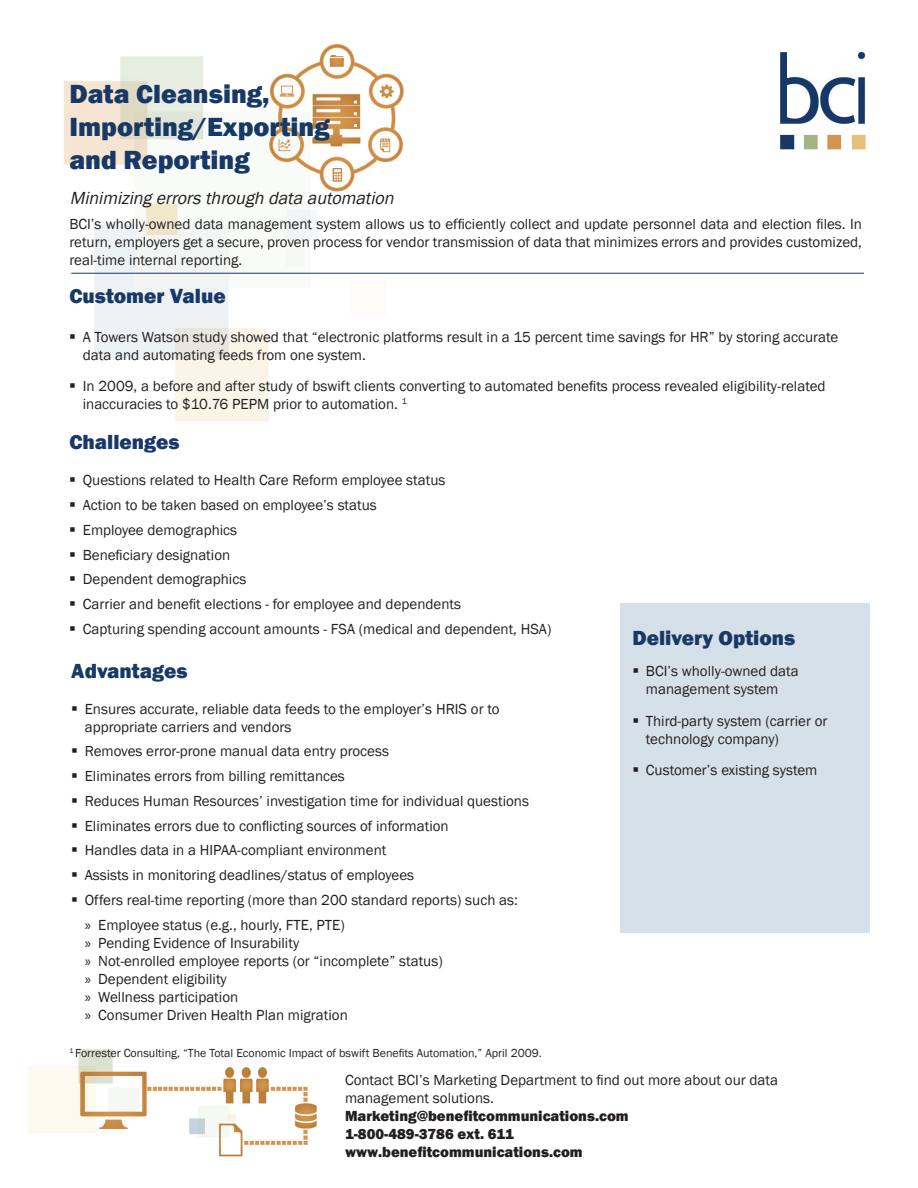
<style>
.page{position:relative;width:918px;height:1188px;background:#fff}
.page>*{position:absolute;margin:0;border:0;box-sizing:border-box;transform-origin:0 0}
.t1{font:800 27px/33px "Franklin Gothic";color:#183866}
.t2{font:800 21px "Franklin Gothic";color:#183866}
.t3{font:italic 18px "Franklin Gothic";color:#231f20}
.t4{font:15px/24.8px "Franklin Gothic";color:#231f20}
.t5{font:800 15px/18px "Franklin Gothic";color:#231f20}
.t6{font:12px "Franklin Gothic";color:#231f20}
.s1{font-family:"Myriad Pro"}
</style>
<div class="page">
<img style="left:29px;top:44px;width:841px;height:1113px">
<hr style="left:71px;top:273px;width:793px;height:1px;background:#183866">
<div style="left:620px;top:603px;width:249px;height:329px;background:#d6e0e9"></div>
<svg style="left:71px;top:334px;width:4px;height:4px"></svg>
<svg style="left:71px;top:384px;width:4px;height:4px"></svg>
<svg style="left:73px;top:706px;width:4px;height:4px"></svg>
<svg style="left:73px;top:749px;width:4px;height:4px"></svg>
<svg style="left:73px;top:773px;width:4px;height:5px"></svg>
<svg style="left:73px;top:798px;width:4px;height:5px"></svg>
<svg style="left:73px;top:823px;width:4px;height:4px"></svg>
<svg style="left:73px;top:848px;width:4px;height:4px"></svg>
<svg style="left:73px;top:872px;width:4px;height:5px"></svg>
<svg style="left:73px;top:897px;width:4px;height:5px"></svg>
<svg style="left:71px;top:478px;width:4px;height:4px"></svg>
<svg style="left:71px;top:502px;width:4px;height:5px"></svg>
<svg style="left:71px;top:527px;width:4px;height:5px"></svg>
<svg style="left:71px;top:552px;width:4px;height:4px"></svg>
<svg style="left:71px;top:577px;width:4px;height:4px"></svg>
<svg style="left:71px;top:601px;width:4px;height:5px"></svg>
<svg style="left:71px;top:626px;width:4px;height:5px"></svg>
<h1 class="t1" style="left:69px;top:77px;width:262px">Data Cleansing,<br>Importing/Exporting and Reporting</h1>
<p class="t3" style="left:70px;top:186px;width:330px">Minimizingerrorsthrough data automation</p>
<p class="t4" style="left:69px;top:215px;width:794px;line-height:18px;text-align:justify">BCI’s wholly-owned data management system allows us to efficiently collect and update personnel data and election files. In return, employers get a secure, proven process for vendor transmission of data that minimizes errors and provides customized, real-time internal reporting.</p>
<h2 class="t2" style="left:69px;top:282px;width:158px">Customer Value</h2>
<p class="t4" style="left:83px;top:328px;width:757px;line-height:18px">A Towers Watson study showed that “electronic platforms result in a 15 percent time savings for HR” by storing accurate data and automating feeds from one system.</p>
<p class="t4" style="left:83px;top:378px;width:744px;line-height:18px">In 2009, a before and after study of bswift clients converting to automated benefits process revealed eligibility-related inaccuracies to $10.76 PEPM prior to automation. <sup>1</sup></p>
<h2 class="t2" style="left:69px;top:429px;width:112px">Challenges</h2>
<p class="t4" style="left:83px;top:468px;width:470px">Questions related to Health Care Reform employee status<br>Action to be taken based on employee’s status<br>Employee demographics<br>Beneficiary designation<br>Dependent demographics<br>Carrier and benefit elections - for employee and dependents<br>Capturing spending account amounts - FSA (medical and dependent, HSA)</p>
<h2 class="t2" style="left:71px;top:657px;width:118px">Advantages</h2>
<p class="t4" style="left:85px;top:700px;width:416px;line-height:18px">Ensures accurate, reliable data feeds to the employer’s HRIS or to appropriate carriers and vendors</p>
<p class="t4" style="left:85px;top:739px;width:446px">Removes error-prone manual data entry process<br>Eliminates errors from billing remittances<br>Reduces Human Resources’ investigation time for individual questions Eliminates errors due to conflicting sources of information<br>Handles data in a HIPAA-compliant environment<br>Assists in monitoring deadlines/status of employees<br>Offers real-time reporting (more than 200 standard reports) such as:<br><span class="s1">»</span> Employee status (e.g., hourly, FTE, PTE)</p>
<p class="t4" style="left:85px;top:934px;width:360px;line-height:18px"><span class="s1">»</span> Pending Evidence of Insurability<br><span class="s1">»</span> Not-enrolled employee reports (or “incomplete” status) <span class="s1">»</span> Dependent eligibility<br><span class="s1">»</span> Wellness participation<br><span class="s1">»</span> Consumer Driven Health Plan migration</p>
<p class="t6" style="left:69px;top:1046px;width:474px"><sup>1</sup> Forrester Consulting, “The Total Economic Impact of bswift Benefits Automation,” April 2009.</p>
<h2 class="t2" style="left:632px;top:624px;width:164px">Delivery Options</h2>
<p class="t4" style="left:646px;top:663px;width:154px;line-height:18px">BCI’s wholly-owned data management system</p>
<p class="t4" style="left:646px;top:712px;width:183px;line-height:18px">Third-party system (carrier or technology company)</p>
<p class="t4" style="left:646px;top:758px;width:173px">Customer’s existing system</p>
<p class="t4" style="left:345px;top:1072px;width:435px;line-height:18px">Contact BCI’s Marketing Department to find out more about our data management solutions.</p>
<p class="t5" style="left:345px;top:1107px;width:285px">Marketing@benefitcommunications.com<br>1-800-489-3786 ext. 611 www.benefitcommunications.com</p>
</div>
